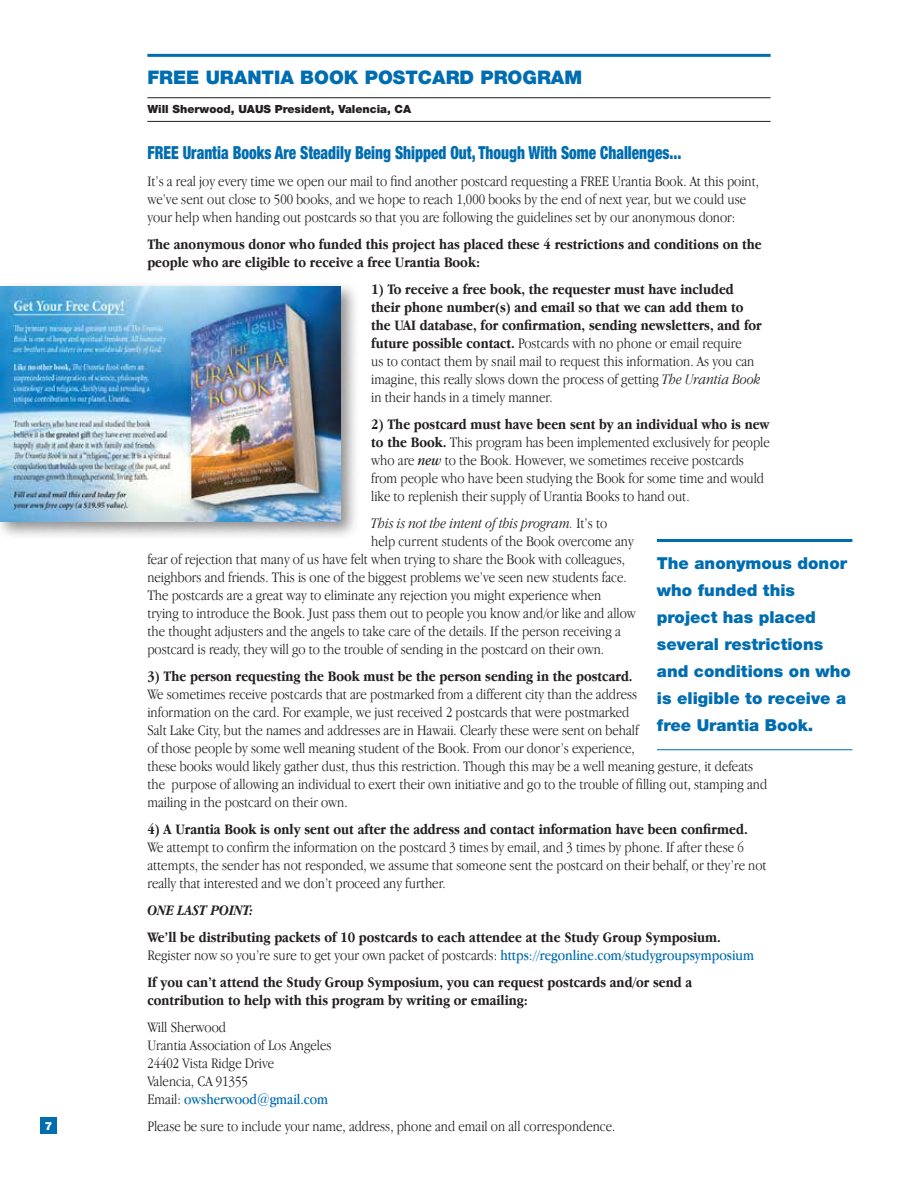
<style>
.page{position:relative;width:918px;height:1188px;background:#fff}
.page>*{position:absolute;margin:0;border:0;box-sizing:border-box;transform-origin:0 0}
.t1{font:900 18.75px "Helvetica Neue LT Std";color:#006db0}
.t2{font:900 condensed 18px "Helvetica Neue LT Std";color:#006db0;scale:.85 1}
.t3{font:900 16.5px/27px "Helvetica Neue LT Std";color:#006db0}
.t4{font:300 15px/18px "Garamond IT Cby BT";color:#231f20;scale:.85 1}
.t5{font:700 15px/18px "Garamond IT Cby BT";color:#231f20;scale:.85 1}
.t6{font:italic 300 15px "Garamond IT Cby BT";color:#231f20;scale:.85 1}
.t7{font:italic 700 15px "Garamond IT Cby BT";color:#231f20;scale:.85 1}
.t8{font:900 11.25px "Helvetica Neue LT Std";color:#231f20}
.t9{font:900 11.25px "Helvetica Neue LT Std";color:#fff}
.s1{font-weight:300}
.s2{font-weight:300;font-style:italic}
.s3{font-weight:700}
.s4{font-weight:400;font-style:italic}
.s5{font-style:normal}
.s6{font-weight:400;color:#006db0}
</style>
<div class="page">
<div style="left:41px;top:1118px;width:16px;height:16px;background:#006db0"></div>
<hr style="left:147px;top:54px;width:624px;height:3px;background:#006db0">
<hr style="left:147px;top:97px;width:624px;height:1px;background:#231f20">
<hr style="left:147px;top:121px;width:624px;height:1px;background:#231f20">
<hr style="left:657px;top:539px;width:195px;height:3px;background:#006db0">
<hr style="left:657px;top:749px;width:195px;height:1px;background:#006db0">
<div style="left:0;top:281px;width:360px;height:260px;background:#231f20;opacity:.5"></div>
<img style="left:0;top:287px;width:341px;height:235px">
<p class="t9" style="left:45px;top:1119px;width:9px">7</p>
<p class="t1" style="left:147px;top:66px;width:436px">FREE URANTIA BOOK POSTCARD PROGRAM</p>
<p class="t8" style="left:147px;top:102px;width:265px">Will Sherwood, UAUS President, Valencia, CA</p>
<p class="t2" style="left:147px;top:141px;width:630px">FREE Urantia Books Are Steadily Being Shipped Out, Though With Some Challenges...</p>
<p class="t4" style="left:147px;top:172px;width:721px">It’s a real joy every time we open our mail to find another postcard requesting a FREE Urantia Book. At this point, we’ve sent out close to 500 books, and we hope to reach 1,000 books by the end of next year, but we could use your help when handing out postcards so that you are following the guidelines set by our anonymous donor:</p>
<p class="t5" style="left:147px;top:235px;width:724px">The anonymous donor who funded this project has placed these 4 restrictions and conditions on the people who are eligible to receive a free Urantia Book:</p>
<p class="t5" style="left:371px;top:280px;width:461px">1) To receive a free book, the requester must have included their phone number(s) and email so that we can add them to the UAI database, for confirmation, sending newsletters, and for future possible contact. <span class="s1">Postcards with no phone or email require<br>us to contact them by snail mail to request this information. As you can imagine, this really slows down the process of getting</span> <span class="s2">The Urantia Book </span><span class="s1">in their hands in a timely manner.</span></p>
<p class="t4" style="left:371px;top:415px;width:470px"><span class="s3">2) The postcard must have been sent by an individual who is new to the Book.</span> This program has been implemented exclusively for people who are <span class="s4">new</span> to the Book. However, we sometimes receive postcards from people who have been studying the Book for some time and would like to replenish their supply of Urantia Books to hand out.</p>
<p class="t6" style="left:371px;top:514px;width:279px">This is not the intent of this program. <span class="s5">It’s to</span></p>
<p class="t4" style="left:371px;top:532px;width:310px">help current students of the Book overcome any</p>
<p class="t4" style="left:147px;top:550px;width:563px">fear of rejection that many of us have felt when trying to share the Book with colleagues,</p>
<p class="t4" style="left:147px;top:568px;width:565px">neighbors and friends. This is one of the biggest problems we’ve seen new students face.</p>
<p class="t4" style="left:147px;top:586px;width:536px">The postcards are a great way to eliminate any rejection you might experience when</p>
<p class="t4" style="left:147px;top:604px;width:576px">trying to introduce the Book. Just pass them out to people you know and/or like and allow</p>
<p class="t4" style="left:147px;top:622px;width:559px">the thought adjusters and the angels to take care of the details. If the person receiving a</p>
<p class="t4" style="left:147px;top:640px;width:539px">postcard is ready, they will go to the trouble of sending in the postcard on their own.</p>
<p class="t5" style="left:147px;top:667px;width:572px">3) The person requesting the Book must be the person sending in the postcard.</p>
<p class="t4" style="left:147px;top:685px;width:731px">We sometimes receive postcards that are postmarked from a different city than the address<br>information on the card. For example, we just received 2 postcards that were postmarked<br>Salt Lake City, but the names and addresses are in Hawaii. Clearly these were sent on behalf<br>of those people by some well meaning student of the Book. From our donor’s experience,<br>these books would likely gather dust, thus this restriction. Though this may be a well meaning gesture, it defeats the purpose of allowing an individual to exert their own initiative and go to the trouble of filling out, stamping and mailing in the postcard on their own.</p>
<p class="t5" style="left:147px;top:820px;width:708px">4) A Urantia Book is only sent out after the address and contact information have been confirmed.</p>
<p class="t4" style="left:147px;top:838px;width:730px">We attempt to confirm the information on the postcard 3 times by email, and 3 times by phone. If after these 6 attempts, the sender has not responded, we assume that someone sent the postcard on their behalf, or they’re not really that interested and we don’t proceed any further.</p>
<p class="t7" style="left:147px;top:901px;width:127px">ONE LAST POINT:</p>
<p class="t5" style="left:147px;top:928px;width:715px">We’ll be distributing packets of 10 postcards to each attendee at the Study Group Symposium.<br><span class="s1">Register now so you’re sure to get your own packet of postcards:</span> <span class="s6">https://regonline.com/studygroupsymposium</span></p>
<p class="t5" style="left:147px;top:973px;width:643px">If you can’t attend the Study Group Symposium, you can request postcards and/or send a contribution to help with this program by writing or emailing:</p>
<p class="t4" style="left:147px;top:1018px;width:218px">Will Sherwood<br>Urantia Association of Los Angeles<br>24402 Vista Ridge Drive<br>Valencia, CA 91355<br>Email: <span class="s6">owsherwood@gmail.com</span></p>
<p class="t4" style="left:147px;top:1117px;width:552px">Please be sure to include your name, address, phone and email on all correspondence.</p>
<p class="t3" style="left:657px;top:550px;width:196px">The anonymous donor who funded this project has placed several restrictions and conditions on who is eligible to receive a free Urantia Book.</p>
</div>
